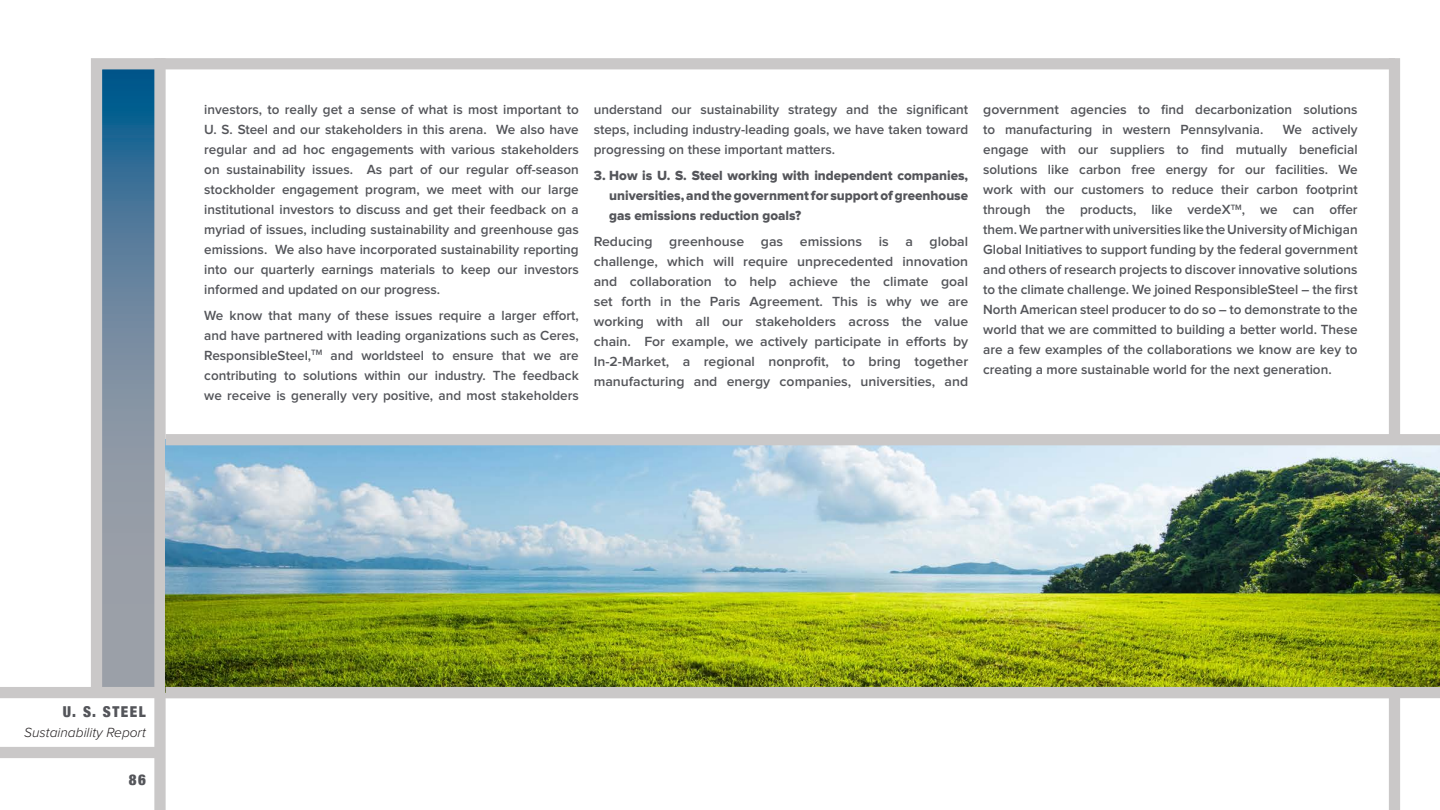
<style>
.page{position:relative;width:1440px;height:810px;background:#fff}
.page>*{position:absolute;margin:0;border:0;box-sizing:border-box;transform-origin:0 0}
.t1{font:900 condensed 15px "Helvetica Neue";letter-spacing:.1em;color:#54555a}
.text{font:600 13.75px/20px "Proxima Nova";color:#54555a;text-align:justify}
.text-2{font:13.75px/20px "Proxima Nova Extrabld";color:#54555a;text-align:justify}
.t2{font:italic 300 13.75px "Proxima Nova";color:#231f20}
</style>
<div class="page">
<div style="left:154px;top:58px;width:12px;height:752px;background:#cac8c8"></div>
<div style="left:160px;top:58px;width:1235px;height:11px;background:#cac8c8"></div>
<div style="left:0;top:747px;width:160px;height:11px;background:#cac8c8"></div>
<svg style="left:85px;top:58px;width:86px;height:646px"></svg>
<div style="left:1389px;top:58px;width:11px;height:752px;background:#cac8c8"></div>
<div style="left:0;top:687px;width:1395px;height:11px;background:#cac8c8"></div>
<img style="left:166px;top:445px;width:1274px;height:242px">
<div style="left:166px;top:434px;width:1274px;height:11px;background:#cac8c8"></div>
<div style="left:166px;top:687px;width:1274px;height:11px;background:#cac8c8"></div>
<p class="text" style="left:204px;top:100px;width:376px">investors, to really get a sense of what is most important to U. S. Steel and our stakeholders in this arena. We also have regular and ad hoc engagements with various stakeholders on sustainability issues. As part of our regular off-season stockholder engagement program, we meet with our large institutional investors to discuss and get their feedback on a myriad of issues, including sustainability and greenhouse gas emissions. We also have incorporated sustainability reporting into our quarterly earnings materials to keep our investors informed and updated on our progress.</p>
<p class="text" style="left:204px;top:306px;width:376px">We know that many of these issues require a larger effort, and have partnered with leading organizations such as Ceres, ResponsibleSteel,<sup>TM</sup> and worldsteel to ensure that we are contributing to solutions within our industry. The feedback we receive is generally very positive, and most stakeholders</p>
<p class="text" style="left:594px;top:100px;width:376px">understand our sustainability strategy and the significant steps, including industry-leading goals, we have taken toward progressing on these important matters.</p>
<p class="text-2" style="left:609px;top:166px;width:360px;text-indent:-16px">3. How is U. S. Steel working with independent companies, universities, and the government for support of greenhouse gas emissions reduction goals?</p>
<p class="text" style="left:594px;top:232px;width:376px">Reducing greenhouse gas emissions is a global challenge, which will require unprecedented innovation and collaboration to help achieve the climate goal set forth in the Paris Agreement. This is why we are working with all our stakeholders across the value chain. For example, we actively participate in efforts by In-2-Market, a regional nonprofit, to bring together manufacturing and energy companies, universities, and</p>
<p class="text" style="left:983px;top:100px;width:376px">government agencies to find decarbonization solutions to manufacturing in western Pennsylvania.</p>
<p class="text" style="left:983px;top:120px;width:376px;text-indent:300px">We actively engage with our suppliers to find mutually beneficial solutions like carbon free energy for our facilities. We work with our customers to reduce their carbon footprint through the products, like verdeX<sup>TM</sup>, we can offer them. We partner with universities like the University of Michigan Global Initiatives to support funding by the federal government and others of research projects to discover innovative solutions to the climate challenge. We joined ResponsibleSteel – the first North American steel producer to do so – to demonstrate to the world that we are committed to building a better world. These are a few examples of the collaborations we know are key to creating a more sustainable world for the next generation.</p>
<p class="t1" style="left:63px;top:699px;width:84px">U. S. STEEL</p>
<p class="t2" style="left:24px;top:726px;width:123px">Sustainability Report</p>
<p class="t1" style="left:129px;top:767px;width:19px">86</p>
</div>
